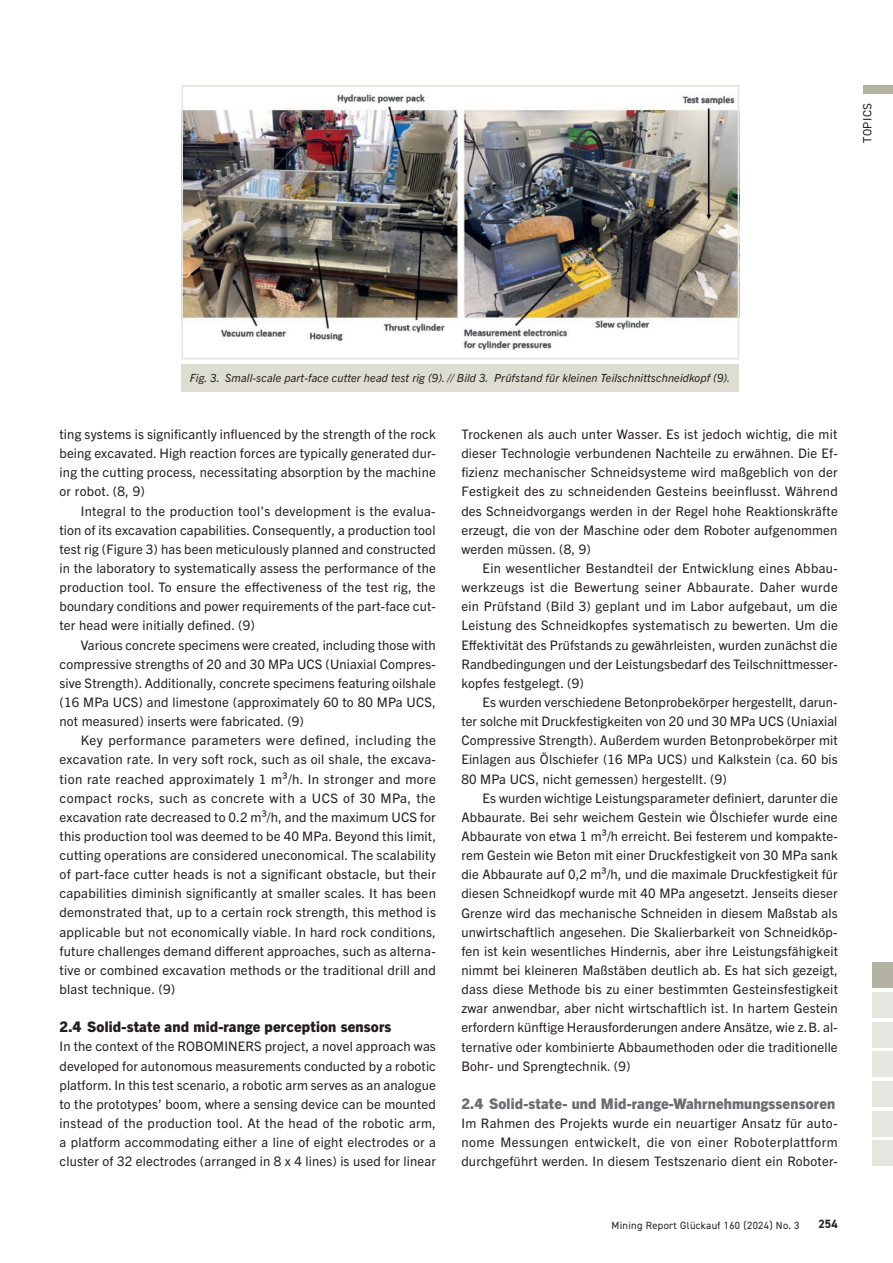
<style>
.page{position:relative;width:893px;height:1263px;background:#fff}
.page>*{position:absolute;margin:0;border:0;box-sizing:border-box;transform-origin:0 0}
.t1{font:800 14.7px "Trade Gothic Next LT Pro";letter-spacing:.01em;color:#6c6d70}
.t2{font:800 14.7px "Trade Gothic Next LT Pro";letter-spacing:.01em;color:#231f20}
.t3{font:13.2px/19.2px "Trade Gothic Next LT Pro";letter-spacing:.01em;color:#231f20;text-align:justify}
.t4{font:12px "DIN2014";letter-spacing:.045em;color:#231f20}
.t5{font:700 12px "DIN2014";color:#231f20}
.t6{font:italic 11.25px "Trade Gothic Next LT Pro";letter-spacing:.01em;color:#231f20}
.t7{font:10.5px "DIN2014";letter-spacing:.03em;color:#231f20}
</style>
<div class="page">
<div style="left:863px;top:85px;width:30px;height:9px;background:#b3b2a1"></div>
<div style="left:872px;top:1141px;width:21px;height:25px;background:#e6e6e1"></div>
<div style="left:872px;top:1111px;width:21px;height:26px;background:#e6e6e1"></div>
<div style="left:872px;top:1081px;width:21px;height:26px;background:#e6e6e1"></div>
<div style="left:872px;top:1051px;width:21px;height:26px;background:#e6e6e1"></div>
<div style="left:872px;top:1022px;width:21px;height:25px;background:#e6e6e1"></div>
<div style="left:872px;top:992px;width:21px;height:25px;background:#e6e6e1"></div>
<div style="left:872px;top:962px;width:21px;height:26px;background:#b3b2a1"></div>
<img style="left:184px;top:94px;width:552px;height:256px">
<div style="left:181px;top:85px;width:558px;height:275px;border:2px solid #e6e6e1"></div>
<div style="left:181px;top:364px;width:558px;height:28px;background:#deddd1"></div>
<p class="t4" style="left:860px;top:143px;width:42px;rotate:-90deg">TOPICS</p>
<p class="t6" style="left:190px;top:370px;width:542px">Fig. 3. Small-scale part-face cutter head test rig (9). // Bild 3. Prüfstand für kleinen Teilschnittschneidkopf (9).</p>
<p class="t3" style="left:60px;top:424px;width:378px">ting systems is significantly influenced by the strength of the rock being excavated. High reaction forces are typically generated dur&shy;ing the cutting process, necessitating absorption by the machine or robot. (8, 9)</p>
<p class="t3" style="left:60px;top:500px;width:378px;text-indent:21px">Integral to the production tool’s development is the evalua&shy;tion of its excavation capabilities. Consequently, a production tool test rig (Figure 3) has been meticulously planned and constructed in the laboratory to systematically assess the performance of the production tool. To ensure the effectiveness of the test rig, the boundary conditions and power requirements of the part-face cut&shy;ter head were initially defined. (9)</p>
<p class="t3" style="left:60px;top:634px;width:378px;text-indent:21px">Various concrete specimens were created, including those with compressive strengths of 20 and 30 MPa UCS (Uniaxial Compres&shy;sive Strength). Additionally, concrete specimens featuring oilshale (16 MPa UCS) and limestone (approximately 60 to 80 MPa UCS, not measured) inserts were fabricated. (9)</p>
<p class="t3" style="left:60px;top:730px;width:378px;text-indent:21px">Key performance parameters were defined, including the excavation rate. In very soft rock, such as oil shale, the excava&shy;tion rate reached approximately 1 m³/h. In stronger and more compact rocks, such as concrete with a UCS of 30 MPa, the excavation rate decreased to 0.2 m³/h, and the maximum UCS for this production tool was deemed to be 40 MPa. Beyond this limit, cutting operations are considered uneconomical. The scalability of part-face cutter heads is not a significant obstacle, but their capabilities diminish significantly at smaller scales. It has been demonstrated that, up to a certain rock strength, this method is applicable but not economically viable. In hard rock conditions, future challenges demand different approaches, such as alterna&shy;tive or combined excavation methods or the traditional drill and blast technique. (9)</p>
<p class="t2" style="left:60px;top:1017px;width:333px">2.4 Solid-state and mid-range perception sensors</p>
<p class="t3" style="left:60px;top:1036px;width:378px">In the context of the ROBOMINERS project, a novel approach was developed for autonomous measurements conducted by a robotic platform. In this test scenario, a robotic arm serves as an analogue to the prototypes’ boom, where a sensing device can be mounted instead of the production tool. At the head of the robotic arm, a platform accommodating either a line of eight electrodes or a cluster of 32 electrodes (arranged in 8 x 4 lines) is used for linear</p>
<p class="t3" style="left:461px;top:424px;width:378px">Trockenen als auch unter Wasser. Es ist jedoch wichtig, die mit dieser Technologie verbundenen Nachteile zu erwähnen. Die Ef&shy;fizienz mechanischer Schneidsysteme wird maßgeblich von der Festigkeit des zu schneidenden Gesteins beeinflusst. Während des Schneidvorgangs werden in der Regel hohe Reaktionskräfte erzeugt, die von der Maschine oder dem Roboter aufgenommen werden müssen. (8, 9)</p>
<p class="t3" style="left:461px;top:558px;width:378px;text-indent:21px">Ein wesentlicher Bestandteil der Entwicklung eines Abbau&shy;werkzeugs ist die Bewertung seiner Abbaurate. Daher wurde ein Prüfstand (Bild 3) geplant und im Labor aufgebaut, um die Leistung des Schneidkopfes systematisch zu bewerten. Um die Effektivität des Prüfstands zu gewährleisten, wurden zunächst die Randbedingungen und der Leistungsbedarf des Teilschnittmesser&shy;kopfes festgelegt. (9)</p>
<p class="t3" style="left:461px;top:692px;width:378px;text-indent:21px">Es wurden verschiedene Betonprobekörper hergestellt, darun&shy;ter solche mit Druckfestigkeiten von 20 und 30 MPa UCS (Uniaxial Compressive Strength). Außerdem wurden Betonprobekörper mit Einlagen aus Ölschiefer (16 MPa UCS) und Kalkstein (ca. 60 bis 80 MPa UCS, nicht gemessen) hergestellt. (9)</p>
<p class="t3" style="left:461px;top:787px;width:378px;text-indent:21px">Es wurden wichtige Leistungsparameter definiert, darunter die Abbaurate. Bei sehr weichem Gestein wie Ölschiefer wurde eine Abbaurate von etwa 1 m³/h erreicht. Bei festerem und kompakte&shy;rem Gestein wie Beton mit einer Druckfestigkeit von 30 MPa sank die Abbaurate auf 0,2 m³/h, und die maximale Druckfestigkeit für diesen Schneidkopf wurde mit 40 MPa angesetzt. Jenseits dieser Grenze wird das mechanische Schneiden in diesem Maßstab als unwirtschaftlich angesehen. Die Skalierbarkeit von Schneidköp&shy;fen ist kein wesentliches Hindernis, aber ihre Leistungsfähigkeit nimmt bei kleineren Maßstäben deutlich ab. Es hat sich gezeigt, dass diese Methode bis zu einer bestimmten Gesteinsfestigkeit zwar anwendbar, aber nicht wirtschaftlich ist. In hartem Gestein erfordern künftige Herausforderungen andere Ansätze, wie z.B. al&shy;ternative oder kombinierte Abbaumethoden oder die traditionelle Bohr- und Sprengtechnik. (9)</p>
<p class="t1" style="left:461px;top:1093px;width:375px">2.4 Solid-state- und Mid-range-Wahrnehmungssensoren</p>
<p class="t3" style="left:461px;top:1113px;width:378px">Im Rahmen des Projekts wurde ein neuartiger Ansatz für auto&shy;nome Messungen entwickelt, die von einer Roboterplattform durchgeführt werden. In diesem Testszenario dient ein Roboter-</p>
<p class="t7" style="left:611px;top:1218px;width:189px">Mining Report Glückauf 160 (2024) No. 3</p>
<p class="t5" style="left:818px;top:1216px;width:21px">254</p>
</div>
